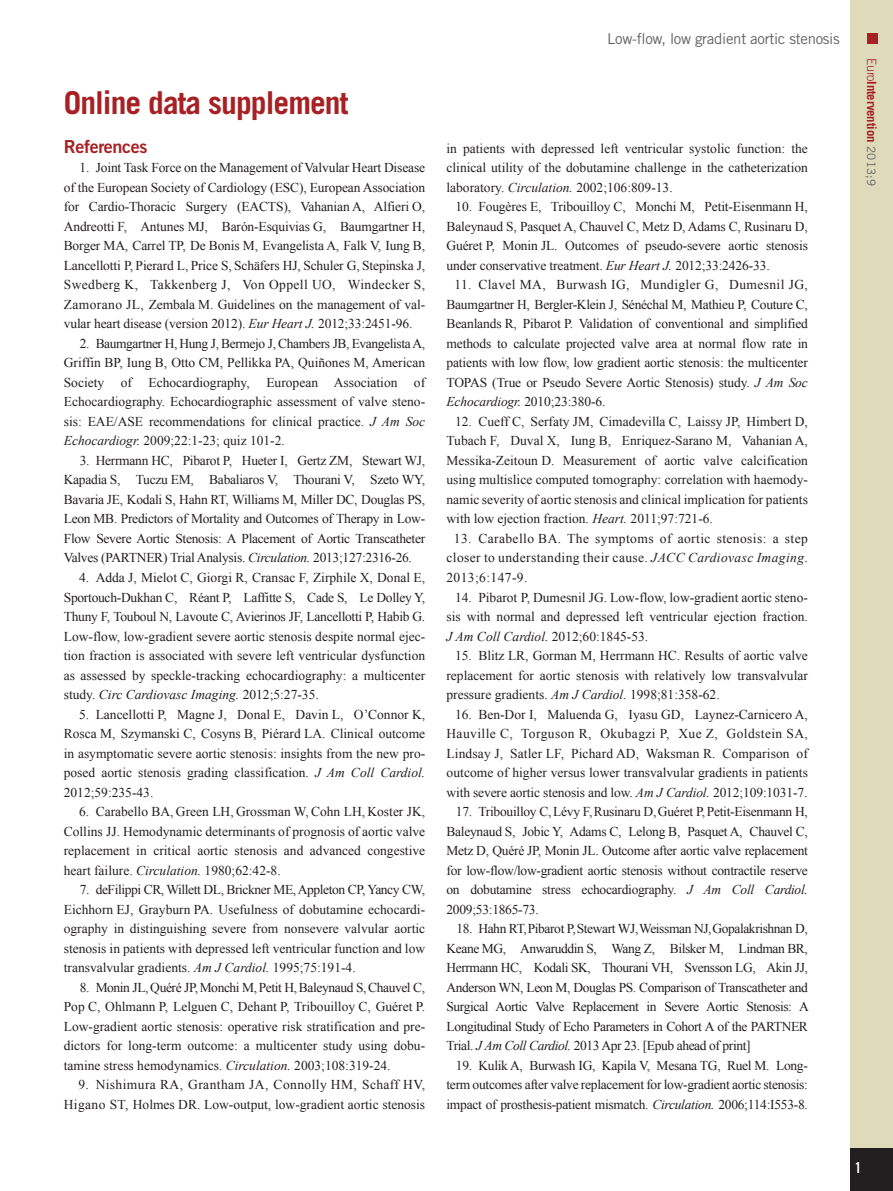
<style>
.page{position:relative;width:893px;height:1191px;background:#fff}
.page>*{position:absolute;margin:0;border:0;box-sizing:border-box;transform-origin:0 0}
.chapitre_titre{font:700 31.5px "Trade Gothic LT Std";letter-spacing:-.03em;color:#a72023}
.intertitre1{font:18px "Trade Gothic LT Std Bd 2";letter-spacing:-.02em;color:#a72023}
.t1{font:15px "Trade Gothic LT Std";letter-spacing:-.02em;color:#636366}
.t2{font:15px "Trade Gothic LT Std Bd Cn 20";color:#fff}
.references{font:13.5px/19.5px "Times New Roman";color:#231f20;text-align:justify}
.references-2{font:13.5px/19.5px "Times New Roman";letter-spacing:.03em;color:#231f20;text-align:right}
.t3{font:700 12.75px "Trade Gothic LT Std";letter-spacing:-.01em;color:#a72023}
.s1{font-style:italic}
.s2{font-weight:300}
.s3{font-weight:400;font-size:11.7px;color:#636366}
</style>
<div class="page">
<div style="left:850px;top:0;width:43px;height:1191px;background:#dedaba"></div>
<div style="left:850px;top:1148px;width:43px;height:43px;background:#231f20"></div>
<div style="left:867px;top:34px;width:11px;height:10px;background:#a72023"></div>
<p class="chapitre_titre" style="left:64px;top:83px;width:286px">Online data supplement</p>
<p class="intertitre1" style="left:64px;top:135px;width:85px">References</p>
<p class="references" style="left:64px;top:158px;width:363px;text-indent:16px">1. Joint Task Force on the Management of Valvular Heart Disease of the European Society of Cardiology (ESC), European Association for Cardio-Thoracic Surgery (EACTS), Vahanian A, Alfieri O, Andreotti F, Antunes MJ, Barón-Esquivias G, Baumgartner H, Borger MA, Carrel TP, De Bonis M, Evangelista A, Falk V, Iung B, Lancellotti P, Pierard L, Price S, Schäfers HJ, Schuler G, Stepinska J, Swedberg K, Takkenberg J, Von Oppell UO, Windecker S, Zamorano JL, Zembala M. Guidelines on the management of val&shy;vular heart disease (version 2012). <span class="s1">Eur Heart J.</span> 2012;33:2451-96.</p>
<p class="references" style="left:64px;top:333px;width:363px;text-indent:16px">2. Baumgartner H, Hung J, Bermejo J, Chambers JB, Evangelista A, Griffin BP, Iung B, Otto CM, Pellikka PA, Quiñones M, American Society of Echocardiography, European Association of Echocardiography. Echocardiographic assessment of valve steno&shy;sis: EAE/ASE recommendations for clinical practice. <span class="s1">J Am Soc Echocardiogr.</span> 2009;22:1-23; quiz 101-2.</p>
<p class="references" style="left:64px;top:450px;width:363px;text-indent:16px">3. Herrmann HC, Pibarot P, Hueter I, Gertz ZM, Stewart WJ, Kapadia S, Tuczu EM, Babaliaros V, Thourani V, Szeto WY, Bavaria JE, Kodali S, Hahn RT, Williams M, Miller DC, Douglas PS, Leon MB. Predictors of Mortality and Outcomes of Therapy in Low-Flow Severe Aortic Stenosis: A Placement of Aortic Transcatheter Valves (PARTNER) Trial Analysis. <span class="s1">Circulation.</span> 2013;127:2316-26.</p>
<p class="references" style="left:64px;top:567px;width:363px;text-indent:15px">4. Adda J, Mielot C, Giorgi R, Cransac F, Zirphile X, Donal E, Sportouch-Dukhan C, Réant P, Laffitte S, Cade S, Le Dolley Y, Thuny F, Touboul N, Lavoute C, Avierinos JF, Lancellotti P, Habib G.<br>Low-flow, low-gradient severe aortic stenosis despite normal ejec&shy;tion fraction is associated with severe left ventricular dysfunction as assessed by speckle-tracking echocardiography: a multicenter study. <span class="s1">Circ Cardiovasc Imaging.</span> 2012;5:27-35.</p>
<p class="references" style="left:64px;top:704px;width:363px;text-indent:15px">5. Lancellotti P, Magne J, Donal E, Davin L, O’Connor K, Rosca M, Szymanski C, Cosyns B, Piérard LA. Clinical outcome in asymptomatic severe aortic stenosis: insights from the new pro&shy;posed aortic stenosis grading classification. <span class="s1">J Am Coll Cardiol.<br></span>2012;59:235-43.</p>
<p class="references" style="left:64px;top:801px;width:363px;text-indent:15px">6. Carabello BA, Green LH, Grossman W, Cohn LH, Koster JK, Collins JJ. Hemodynamic determinants of prognosis of aortic valve replacement in critical aortic stenosis and advanced congestive heart failure. <span class="s1">Circulation.</span> 1980;62:42-8.</p>
<p class="references" style="left:64px;top:879px;width:363px;text-indent:16px">7. deFilippi CR, Willett DL, Brickner ME, Appleton CP, Yancy CW, Eichhorn EJ, Grayburn PA. Usefulness of dobutamine echocardi&shy;ography in distinguishing severe from nonsevere valvular aortic stenosis in patients with depressed left ventricular function and low transvalvular gradients. <span class="s1">Am J Cardiol.</span> 1995;75:191-4.</p>
<p class="references" style="left:64px;top:977px;width:363px;text-indent:16px">8. Monin JL, Quéré JP, Monchi M, Petit H, Baleynaud S, Chauvel C, Pop C, Ohlmann P, Lelguen C, Dehant P, Tribouilloy C, Guéret P.<br>Low-gradient aortic stenosis: operative risk stratification and pre&shy;dictors for long-term outcome: a multicenter study using dobu&shy;tamine stress hemodynamics. <span class="s1">Circulation.</span> 2003;108:319-24.</p>
<p class="references-2" style="left:64px;top:1074px;width:363px">9. Nishimura RA, Grantham JA, Connolly HM, Schaff HV,<br>Higano ST, Holmes DR. Low-output, low-gradient aortic stenosis</p>
<p class="t1" style="left:607px;top:30px;width:234px">Low-flow, low gradient aortic stenosis</p>
<p class="references" style="left:446px;top:138px;width:363px">in patients with depressed left ventricular systolic function: the clinical utility of the dobutamine challenge in the catheterization laboratory. <span class="s1">Circulation.</span> 2002;106:809-13.</p>
<p class="references" style="left:446px;top:197px;width:363px;text-indent:9px">10. Fougères E, Tribouilloy C, Monchi M, Petit-Eisenmann H, Baleynaud S, Pasquet A, Chauvel C, Metz D, Adams C, Rusinaru D, Guéret P, Monin JL. Outcomes of pseudo-severe aortic stenosis under conservative treatment. <span class="s1">Eur Heart J.</span> 2012;33:2426-33.</p>
<p class="references" style="left:446px;top:275px;width:363px;text-indent:8px">11. Clavel MA, Burwash IG, Mundigler G, Dumesnil JG, Baumgartner H, Bergler-Klein J, Sénéchal M, Mathieu P, Couture C, Beanlands R, Pibarot P. Validation of conventional and simplified methods to calculate projected valve area at normal flow rate in patients with low flow, low gradient aortic stenosis: the multicenter TOPAS (True or Pseudo Severe Aortic Stenosis) study. <span class="s1">J Am Soc Echocardiogr.</span> 2010;23:380-6.</p>
<p class="references" style="left:446px;top:411px;width:363px;text-indent:9px">12. Cueff C, Serfaty JM, Cimadevilla C, Laissy JP, Himbert D, Tubach F, Duval X, Iung B, Enriquez-Sarano M, Vahanian A, Messika-Zeitoun D. Measurement of aortic valve calcification using multislice computed tomography: correlation with haemody&shy;namic severity of aortic stenosis and clinical implication for patients with low ejection fraction. <span class="s1">Heart.</span> 2011;97:721-6.</p>
<p class="references" style="left:446px;top:528px;width:363px;text-indent:7px">13. Carabello BA. The symptoms of aortic stenosis: a step closer to understanding their cause. <span class="s1">JACC Cardiovasc Imaging</span>.<br>2013;6:147-9.</p>
<p class="references" style="left:446px;top:587px;width:363px;text-indent:9px">14. Pibarot P, Dumesnil JG. Low-flow, low-gradient aortic steno&shy;sis with normal and depressed left ventricular ejection fraction.<br><span class="s1">J Am Coll Cardiol.</span> 2012;60:1845-53.</p>
<p class="references" style="left:446px;top:645px;width:363px;text-indent:9px">15. Blitz LR, Gorman M, Herrmann HC. Results of aortic valve replacement for aortic stenosis with relatively low transvalvular pressure gradients. <span class="s1">Am J Cardiol.</span> 1998;81:358-62.</p>
<p class="references" style="left:446px;top:704px;width:363px;text-indent:9px">16. Ben-Dor I, Maluenda G, Iyasu GD, Laynez-Carnicero A, Hauville C, Torguson R, Okubagzi P, Xue Z, Goldstein SA, Lindsay J, Satler LF, Pichard AD, Waksman R. Comparison of outcome of higher versus lower transvalvular gradients in patients with severe aortic stenosis and low. <span class="s1">Am J Cardiol.</span> 2012;109:1031-7.</p>
<p class="references" style="left:446px;top:801px;width:363px;text-indent:9px">17. Tribouilloy C, Lévy F, Rusinaru D, Guéret P, Petit-Eisenmann H, Baleynaud S, Jobic Y, Adams C, Lelong B, Pasquet A, Chauvel C, Metz D, Quéré JP, Monin JL. Outcome after aortic valve replacement for low-flow/low-gradient aortic stenosis without contractile reserve on dobutamine stress echocardiography. <span class="s1">J Am Coll Cardiol.<br></span>2009;53:1865-73.</p>
<p class="references" style="left:446px;top:918px;width:364px;text-indent:10px">18. Hahn RT, Pibarot P, Stewart WJ, Weissman NJ, Gopalakrishnan D, Keane MG, Anwaruddin S, Wang Z, Bilsker M, Lindman BR, Herrmann HC, Kodali SK, Thourani VH, Svensson LG, Akin JJ, Anderson WN, Leon M, Douglas PS. Comparison of Transcatheter and Surgical Aortic Valve Replacement in Severe Aortic Stenosis: A Longitudinal Study of Echo Parameters in Cohort A of the PARTNER Trial. <span class="s1">J Am Coll Cardiol.</span> 2013 Apr 23. [Epub ahead of print]</p>
<p class="references" style="left:446px;top:1055px;width:363px;text-indent:9px">19. Kulik A, Burwash IG, Kapila V, Mesana TG, Ruel M. Long&shy;term outcomes after valve replacement for low-gradient aortic stenosis: impact of prosthesis-patient mismatch. <span class="s1">Circulation.</span> 2006;114:I553-8.</p>
<p class="t3" style="left:879px;top:58px;width:129px;rotate:90deg"><span class="s2">Euro</span>Intervention <span class="s3">2013;9</span></p>
<p class="t2" style="left:855px;top:1158px;width:8px">1</p>
</div>
